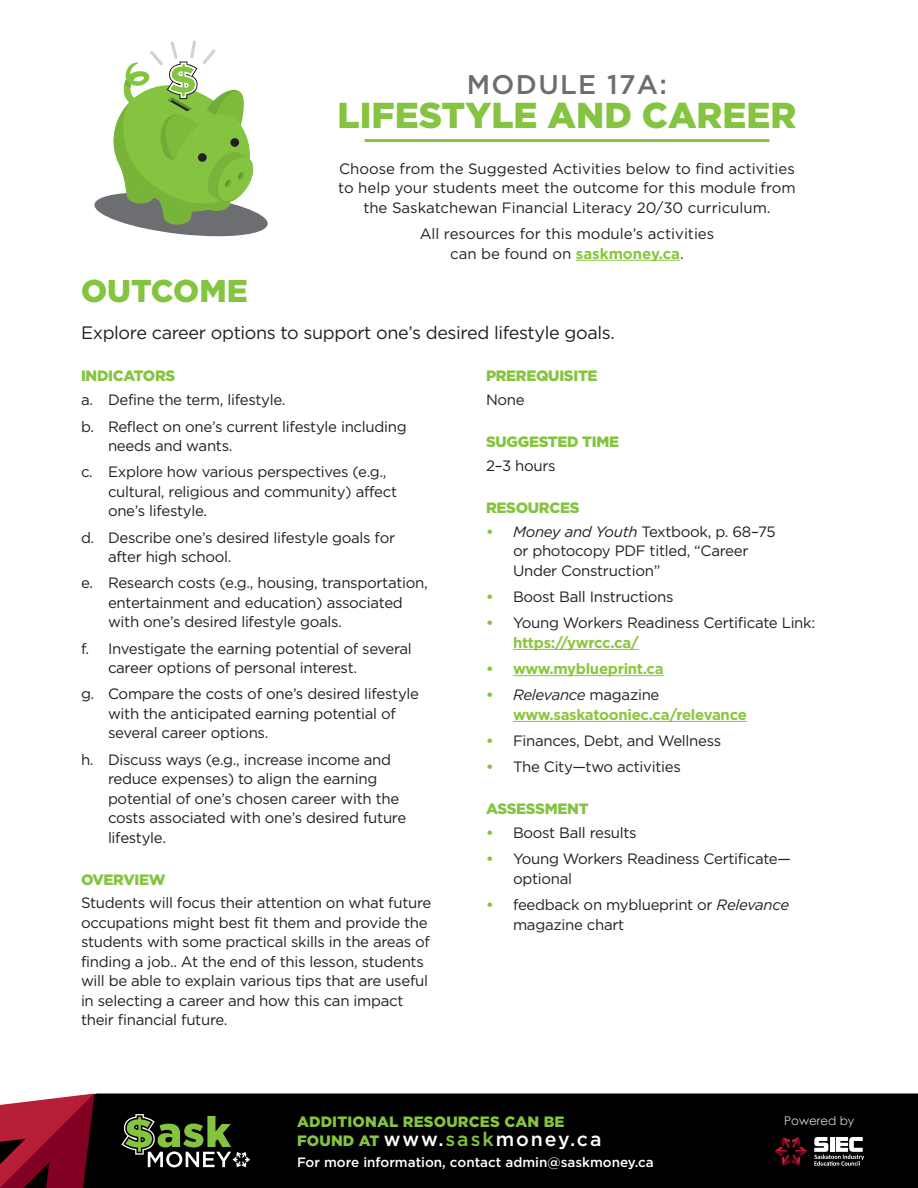
<style>
.page{position:relative;width:918px;height:1188px;background:#fff}
.page>*{position:absolute;margin:0;border:0;box-sizing:border-box;transform-origin:0 0}
.t1{font:900 36px "Gotham";color:#84c440}
.t2{font:900 31.5px "Gotham";color:#84c440}
.t3{font:500 27px "Gotham";letter-spacing:.05em;color:#6c6d70}
.t4{font:500 19.5px "Gotham";letter-spacing:.1em;color:#fff}
.t5{font:18px "Gotham";letter-spacing:-.02em;color:#231f20}
.t6{font:15px/19.5px "Gotham";letter-spacing:-.02em;color:#231f20}
.t7{font:15px/19.5px "Gotham";color:#231f20;text-align:center}
.t8{font:700 15px/19.5px "Gotham";letter-spacing:-.02em;color:#8bc63e}
.t9{font:900 15px "Gotham";letter-spacing:-.02em;color:#84c440}
.t10{font:900 15px "Gotham";letter-spacing:.01em;color:#84c440}
.t11{font:500 13.5px "Gotham";color:#fff}
.t12{font:12px "Century Gothic";color:#d1d2d4}
.s1{font-weight:700;color:#8bc63e}
.s2{font-weight:700;color:#84c440}
.s3{font-style:italic}
.s4{color:#84c440}
.s5{font-weight:400;font-style:italic;color:#231f20}
.s6{font-weight:400;color:#231f20}
.s7{font-weight:900;font-size:15px;color:#84c440}
</style>
<div class="page">
<div style="left:94px;top:1094px;width:824px;height:94px;background:#000001"></div>
<svg style="left:0;top:1094px;width:94px;height:94px;background:#8f1b34"></svg>
<svg style="left:814px;top:1137px;width:50px;height:29px"></svg>
<svg style="left:774px;top:1137px;width:33px;height:29px"></svg>
<svg style="left:94px;top:40px;width:174px;height:196px"></svg>
<svg style="left:122px;top:1114px;width:128px;height:53px;background:#3e4e2e"></svg>
<hr style="left:513px;top:649px;width:126px;height:1px;background:#8bc63e">
<hr style="left:513px;top:675px;width:151px;height:1px;background:#8bc63e">
<hr style="left:513px;top:721px;width:234px;height:1px;background:#8bc63e">
<hr style="left:365px;top:139px;width:404px;height:3px;background:#84c440">
<hr style="left:576px;top:260px;width:104px;height:1px;background:#8bc63e">
<h3 class="t3" style="left:467px;top:67px;width:202px">MODULE 17A:</h3>
<h1 class="t1" style="left:338px;top:91px;width:460px">LIFESTYLE AND CAREER</h1>
<p class="t7" style="left:338px;top:159px;width:459px">Choose from the Suggested Activities below to find activities to help your students meet the outcome for this module from the Saskatchewan Financial Literacy 20/30 curriculum.</p>
<p class="t7" style="left:420px;top:224px;width:296px">All resources for this module’s activities can be found on <span class="s1">saskmoney.ca</span>.</p>
<h2 class="t2" style="left:81px;top:269px;width:168px">OUTCOME</h2>
<p class="t5" style="left:81px;top:322px;width:535px">Explore career options to support one’s desired lifestyle goals.</p>
<p class="t9" style="left:81px;top:366px;width:96px">INDICATORS</p>
<p class="t6" style="left:81px;top:387px;width:327px;line-height:26.2px">a. Define the term, lifestyle.<br>b. Reflect on one’s current lifestyle including</p>
<p class="t6" style="left:81px;top:432px;width:307px;line-height:26.2px;text-indent:27px">needs and wants.<br>c. Explore how various perspectives (e.g.,</p>
<p class="t6" style="left:108px;top:481px;width:291px">cultural, religious and community) affect one’s lifestyle.</p>
<p class="t6" style="left:108px;top:527px;width:289px;text-indent:-27px">d. Describe one’s desired lifestyle goals for after high school.</p>
<p class="t6" style="left:108px;top:573px;width:321px;text-indent:-27px">e. Research costs (e.g., housing, transportation, entertainment and education) associated with one’s desired lifestyle goals.</p>
<p class="t6" style="left:108px;top:638px;width:305px;text-indent:-27px">f. Investigate the earning potential of several career options of personal interest.</p>
<p class="t6" style="left:108px;top:684px;width:313px;text-indent:-27px">g. Compare the costs of one’s desired lifestyle with the anticipated earning potential of several career options.</p>
<p class="t6" style="left:108px;top:749px;width:300px;text-indent:-27px">h. Discuss ways (e.g., increase income and reduce expenses) to align the earning potential of one’s chosen career with the costs associated with one’s desired future lifestyle.</p>
<p class="t9" style="left:81px;top:869px;width:86px">OVERVIEW</p>
<p class="t6" style="left:81px;top:893px;width:352px">Students will focus their attention on what future occupations might best fit them and provide the students with some practical skills in the areas of finding a job.. At the end of this lesson, students will be able to explain various tips that are useful in selecting a career and how this can impact their financial future.</p>
<p class="t9" style="left:486px;top:366px;width:113px">PREREQUISITE</p>
<p class="t6" style="left:486px;top:390px;width:40px">None</p>
<p class="t9" style="left:486px;top:432px;width:135px">SUGGESTED TIME</p>
<p class="t6" style="left:486px;top:456px;width:71px">2–3 hours</p>
<p class="t9" style="left:486px;top:497px;width:95px">RESOURCES</p>
<p class="t6" style="left:513px;top:522px;width:264px;text-indent:-27px"><span class="s2">•</span> <span class="s3">Money and Youth</span> Textbook, p. 68–75 or photocopy PDF titled, “Career<br>Under Construction”</p>
<p class="t6" style="left:486px;top:587px;width:189px"><span class="s2">•</span> Boost Ball Instructions</p>
<p class="t6" style="left:513px;top:613px;width:304px;text-indent:-27px"><span class="s2">•</span> Young Workers Readiness Certificate Link: <span class="s1">https://ywrcc.ca/</span></p>
<p class="t8" style="left:486px;top:659px;width:179px"><span class="s4">•</span> www.myblueprint.ca</p>
<p class="t8" style="left:513px;top:685px;width:235px;text-indent:-27px"><span class="s4">•</span> <span class="s5">Relevance</span> <span class="s6">magazine </span>www.saskatooniec.ca/relevance</p>
<p class="t6" style="left:486px;top:731px;width:237px"><span class="s2">•</span> Finances, Debt, and Wellness</p>
<p class="t6" style="left:486px;top:757px;width:196px"><span class="s2">•</span> The City—two activities</p>
<p class="t9" style="left:486px;top:799px;width:104px">ASSESSMENT</p>
<p class="t6" style="left:486px;top:823px;width:152px"><span class="s2">•</span> Boost Ball results</p>
<p class="t6" style="left:513px;top:849px;width:279px;text-indent:-27px"><span class="s2">•</span> Young Workers Readiness Certificate— optional</p>
<p class="t6" style="left:513px;top:895px;width:278px;text-indent:-27px"><span class="s2">•</span> feedback on myblueprint or <span class="s3">Relevance </span>magazine chart</p>
<p class="t10" style="left:297px;top:1111px;width:269px">ADDITIONAL RESOURCES CAN BE</p>
<p class="t12" style="left:784px;top:1112px;width:72px">Powered by</p>
<h3 class="t4" style="left:297px;top:1127px;width:306px"><span class="s7">FOUND AT</span> www.<span class="s4">sask</span>money.ca</h3>
<p class="t11" style="left:297px;top:1153px;width:358px">For more information, contact admin@saskmoney.ca</p>
</div>
